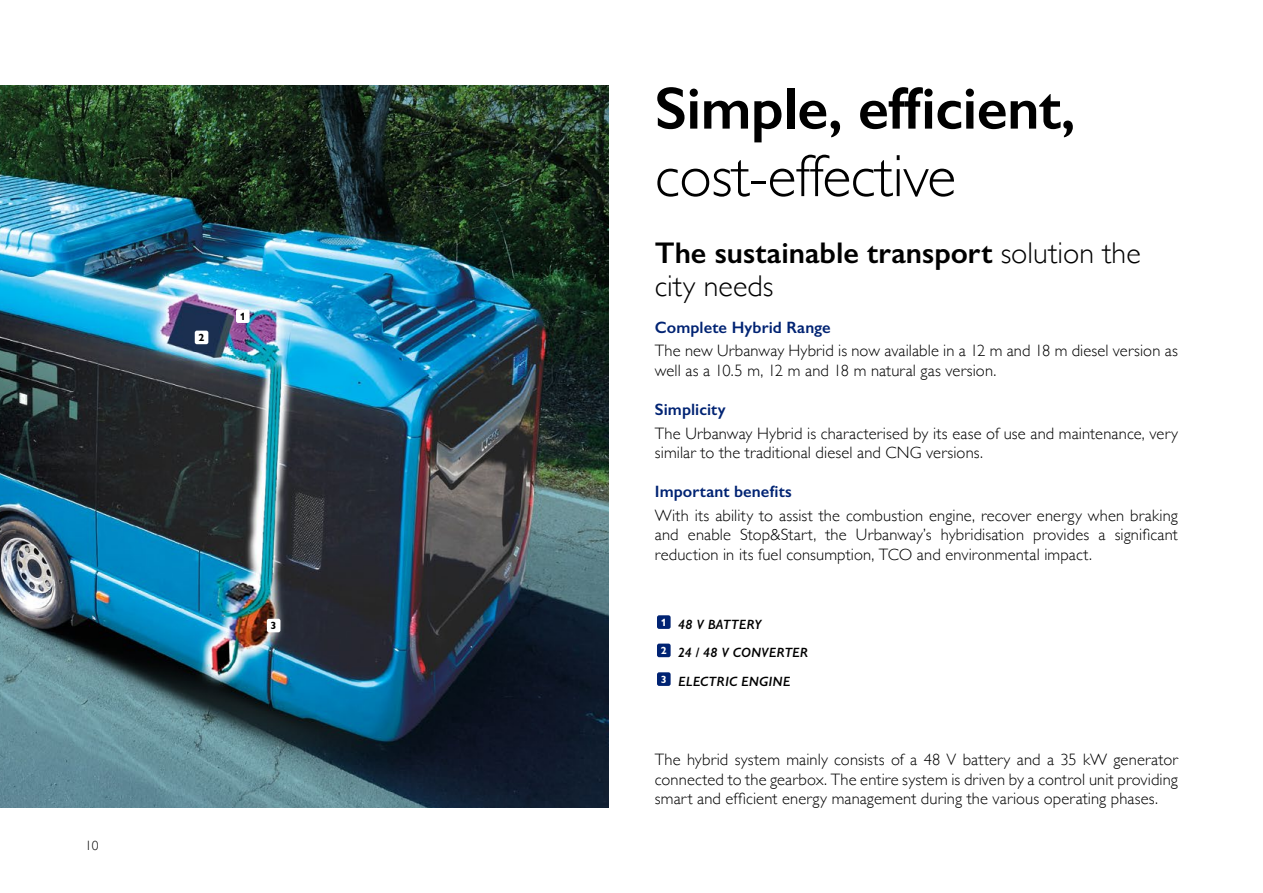
<style>
.page{position:relative;width:1263px;height:893px;background:#fff}
.page>*{position:absolute;margin:0;border:0;box-sizing:border-box;transform-origin:0 0}
.t1{font:600 60px "Gill Sans";letter-spacing:-.01em;color:#000}
.t2{font:300 60px "Gill Sans";letter-spacing:-.01em;color:#000}
.t3{font:600 30px/33px "Gill Sans";color:#000}
.t4{font:300 16.5px/19.5px "Gill Sans";letter-spacing:.005em;color:#000}
.t5{font:600 16.5px "Gill Sans";letter-spacing:.005em;color:#002373}
.t6{font:italic 600 13.5px/28.5px "Gill Sans";letter-spacing:.005em;color:#000}
.t7{font:300 13.5px "Gill Sans";color:#000}
.t8{font:700 10.5px "Gill Sans Nova";color:#000}
.s1{font-weight:300}
</style>
<div class="page">
<img style="left:0;top:85px;width:608px;height:723px">
<div style="left:236px;top:309px;width:14px;height:14px;background:#fff;border-radius:2px"></div>
<div style="left:195px;top:331px;width:13px;height:13px;background:#fff;border-radius:2px"></div>
<div style="left:267px;top:619px;width:13px;height:13px;background:#fff;border-radius:2px"></div>
<div style="left:657px;top:615px;width:14px;height:14px;background:#002373;border-radius:2px"></div>
<div style="left:657px;top:644px;width:14px;height:13px;background:#002373;border-radius:2px"></div>
<div style="left:657px;top:672px;width:14px;height:14px;background:#002373;border-radius:2px"></div>
<p class="t7" style="left:85px;top:835px;width:15px">10</p>
<p class="t8" style="left:199px;top:331px;width:7px">2</p>
<p class="t8" style="left:240px;top:310px;width:7px">1</p>
<h1 class="t1" style="left:655px;top:72px;width:422px">Simple, efficient,</h1>
<h1 class="t2" style="left:655px;top:129px;width:303px">cost-effective</h1>
<h2 class="t3" style="left:655px;top:236px;width:487px">The sustainable transport <span class="s1">solution the city needs</span></h2>
<p class="t5" style="left:655px;top:317px;width:177px">Complete Hybrid Range</p>
<p class="t4" style="left:655px;top:340px;width:525px">The new Urbanway Hybrid is now available in a 12 m and 18 m diesel version as well as a 10.5 m, 12 m and 18 m natural gas version.</p>
<p class="t5" style="left:655px;top:399px;width:72px">Simplicity</p>
<p class="t4" style="left:655px;top:423px;width:524px">The Urbanway Hybrid is characterised by its ease of use and maintenance, very similar to the traditional diesel and CNG versions.</p>
<p class="t5" style="left:655px;top:482px;width:138px">Important benefits</p>
<p class="t4" style="left:655px;top:505px;width:525px;text-align:justify">With its ability to assist the combustion engine, recover energy when braking and enable Stop&amp;Start, the Urbanway’s hybridisation provides a significant reduction in its fuel consumption, TCO and environmental impact.</p>
<p class="t8" style="left:271px;top:619px;width:7px">3</p>
<p class="t6" style="left:661px;top:610px;width:149px"><sup>1</sup> 48 V BATTERY<br><sup>2</sup> 24 / 48 V CONVERTER<br><sup>3</sup> ELECTRIC ENGINE</p>
<p class="t4" style="left:655px;top:749px;width:524px;text-align:justify">The hybrid system mainly consists of a 48 V battery and a 35 kW generator connected to the gearbox. The entire system is driven by a control unit providing smart and efficient energy management during the various operating phases.</p>
</div>
